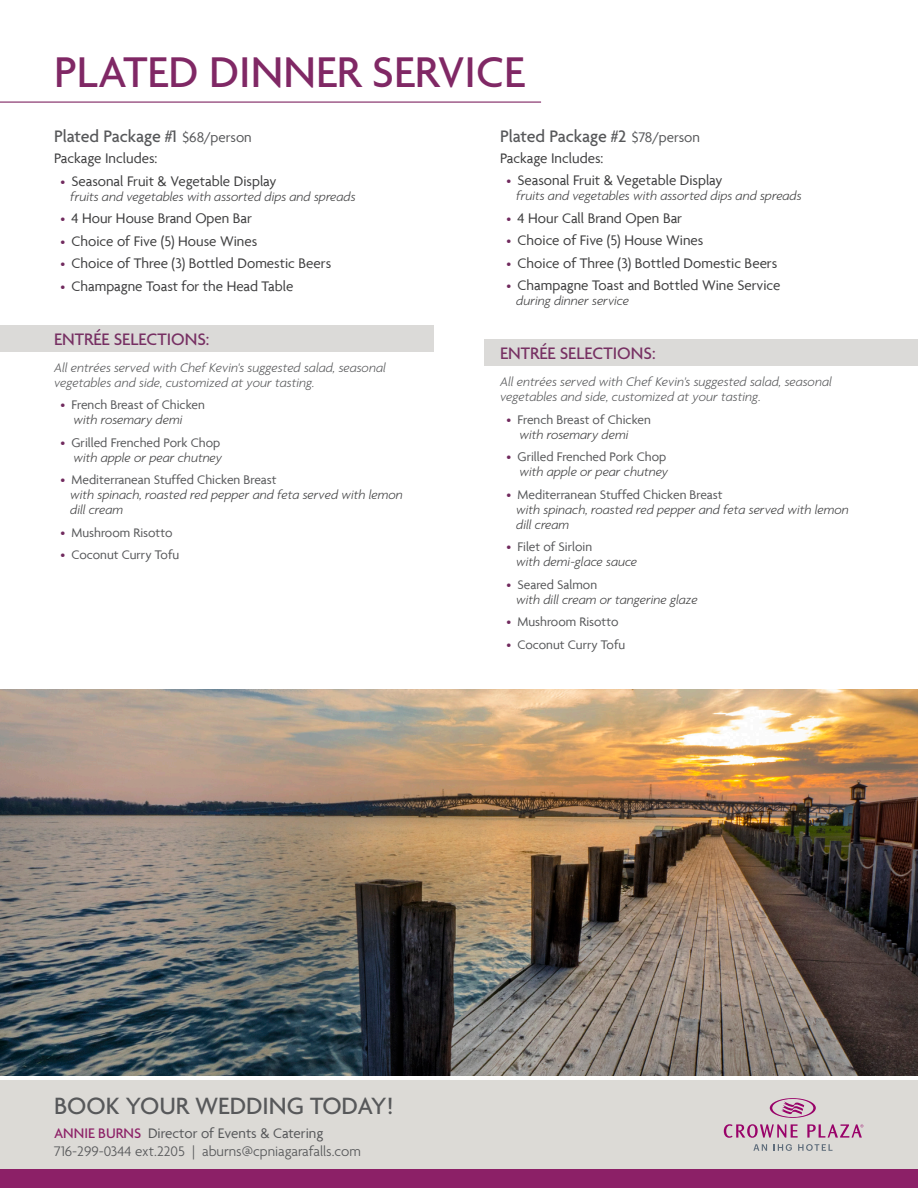
<style>
.page{position:relative;width:918px;height:1188px;background:#fff}
.page>*{position:absolute;margin:0;border:0;box-sizing:border-box;transform-origin:0 0}
.t1{font:500 46.5px "Agenda";color:#802865}
.t2{font:500 25.5px "Agenda";color:#57585a}
.t3{font:500 18px "Agenda";letter-spacing:-.01em;color:#57585a}
.t4{font:500 18px "Agenda";color:#773063}
.t5{font:15px "Agenda";color:#3e3e3f}
.t6{font:300 15px/18px "Agenda";color:#57585a}
.t7{font:italic 300 13.5px "Agenda";color:#3e3e3f}
.t8{font:13.5px "Agenda";color:#57585a}
.t9{font:italic 300 13.5px/15px "Agenda";color:#57585a}
.s1{font-weight:400;font-size:15px}
.s2{font-weight:300;font-size:13.5px;color:#712a5e}
.s3{font-weight:300;color:#712a5e}
.s4{font-weight:500;color:#8d2167}
.s5{font-weight:400}
</style>
<div class="page">
<div style="left:0;top:1080px;width:918px;height:108px;background:#dcdad6"></div>
<div style="left:0;top:1169px;width:918px;height:19px;background:#8c2067"></div>
<svg style="left:753px;top:1144px;width:14px;height:7px"></svg>
<svg style="left:774px;top:1144px;width:18px;height:7px"></svg>
<svg style="left:798px;top:1144px;width:35px;height:7px"></svg>
<svg style="left:724px;top:1098px;width:139px;height:40px"></svg>
<img style="left:0;top:689px;width:918px;height:386px">
<hr style="left:0;top:102px;width:541px;height:1px;background:#7f2663">
<div style="left:0;top:326px;width:433px;height:26px;background:#dbdad8"></div>
<div style="left:485px;top:339px;width:433px;height:27px;background:#dbdad8"></div>
<p class="t1" style="left:54px;top:47px;width:472px">PLATED DINNER SERVICE</p>
<p class="t3" style="left:54px;top:127px;width:199px">Plated Package #1 <span class="s1">$68/person</span></p>
<p class="t5" style="left:54px;top:150px;width:105px">Package Includes:</p>
<p class="t5" style="left:60px;top:172px;width:217px"><span class="s2">•</span> Seasonal Fruit &amp; Vegetable Display</p>
<p class="t7" style="left:70px;top:188px;width:287px">fruits and vegetables with assorted dips and spreads</p>
<p class="t5" style="left:60px;top:210px;width:193px"><span class="s2">•</span> 4 Hour House Brand Open Bar</p>
<p class="t5" style="left:60px;top:232px;width:198px"><span class="s2">•</span> Choice of Five (5) House Wines</p>
<p class="t5" style="left:60px;top:255px;width:272px"><span class="s2">•</span> Choice of Three (3) Bottled Domestic Beers</p>
<p class="t5" style="left:60px;top:277px;width:234px"><span class="s2">•</span> Champagne Toast for the Head Table</p>
<p class="t4" style="left:54px;top:329px;width:157px">ENTRÉE SELECTIONS:</p>
<p class="t9" style="left:54px;top:360px;width:333px">All entrées served with Chef Kevin's suggested salad, seasonal vegetables and side, customized at your tasting.</p>
<p class="t8" style="left:60px;top:397px;width:146px"><span class="s3">•</span> French Breast of Chicken</p>
<p class="t7" style="left:73px;top:412px;width:111px">with rosemary demi</p>
<p class="t8" style="left:60px;top:435px;width:161px"><span class="s3">•</span> Grilled Frenched Pork Chop</p>
<p class="t7" style="left:73px;top:449px;width:150px">with apple or pear chutney</p>
<p class="t8" style="left:60px;top:472px;width:218px"><span class="s3">•</span> Mediterranean Stuffed Chicken Breast</p>
<p class="t7" style="left:70px;top:487px;width:334px">with spinach, roasted red pepper and feta served with lemon</p>
<p class="t7" style="left:70px;top:502px;width:55px">dill cream</p>
<p class="t8" style="left:60px;top:525px;width:114px"><span class="s3">•</span> Mushroom Risotto</p>
<p class="t8" style="left:60px;top:547px;width:120px"><span class="s3">•</span> Coconut Curry Tofu</p>
<p class="t3" style="left:500px;top:126px;width:202px">Plated Package #2 <span class="s1">$78/person</span></p>
<p class="t5" style="left:500px;top:149px;width:105px">Package Includes:</p>
<p class="t5" style="left:506px;top:172px;width:217px"><span class="s2">•</span> Seasonal Fruit &amp; Vegetable Display</p>
<p class="t7" style="left:516px;top:188px;width:287px">fruits and vegetables with assorted dips and spreads</p>
<p class="t5" style="left:506px;top:209px;width:177px"><span class="s2">•</span> 4 Hour Call Brand Open Bar</p>
<p class="t5" style="left:506px;top:232px;width:198px"><span class="s2">•</span> Choice of Five (5) House Wines</p>
<p class="t5" style="left:506px;top:254px;width:272px"><span class="s2">•</span> Choice of Three (3) Bottled Domestic Beers</p>
<p class="t5" style="left:506px;top:277px;width:276px"><span class="s2">•</span> Champagne Toast and Bottled Wine Service</p>
<p class="t7" style="left:516px;top:293px;width:114px">during dinner service</p>
<p class="t4" style="left:500px;top:344px;width:157px">ENTRÉE SELECTIONS:</p>
<p class="t9" style="left:500px;top:374px;width:333px">All entrées served with Chef Kevin's suggested salad, seasonal vegetables and side, customized at your tasting.</p>
<p class="t8" style="left:506px;top:411px;width:146px"><span class="s3">•</span> French Breast of Chicken</p>
<p class="t7" style="left:519px;top:426px;width:111px">with rosemary demi</p>
<p class="t8" style="left:506px;top:449px;width:161px"><span class="s3">•</span> Grilled Frenched Pork Chop</p>
<p class="t7" style="left:519px;top:464px;width:150px">with apple or pear chutney</p>
<p class="t8" style="left:506px;top:486px;width:218px"><span class="s3">•</span> Mediterranean Stuffed Chicken Breast</p>
<p class="t7" style="left:516px;top:501px;width:334px">with spinach, roasted red pepper and feta served with lemon</p>
<p class="t7" style="left:516px;top:516px;width:55px">dill cream</p>
<p class="t8" style="left:506px;top:539px;width:87px"><span class="s3">•</span> Filet of Sirloin</p>
<p class="t7" style="left:516px;top:554px;width:122px">with demi-glace sauce</p>
<p class="t8" style="left:506px;top:576px;width:92px"><span class="s3">•</span> Seared Salmon</p>
<p class="t7" style="left:516px;top:591px;width:183px">with dill cream or tangerine glaze</p>
<p class="t8" style="left:506px;top:614px;width:114px"><span class="s3">•</span> Mushroom Risotto</p>
<p class="t8" style="left:506px;top:636px;width:120px"><span class="s3">•</span> Coconut Curry Tofu</p>
<h2 class="t2" style="left:54px;top:1092px;width:341px">BOOK YOUR WEDDING TODAY!</h2>
<p class="t6" style="left:54px;top:1125px;width:308px"><span class="s4">ANNIE BURNS</span> <span class="s5">Director of Events &amp; Catering<br></span>716-299-0344 ext.2205 | aburns@cpniagarafalls.com</p>
</div>
